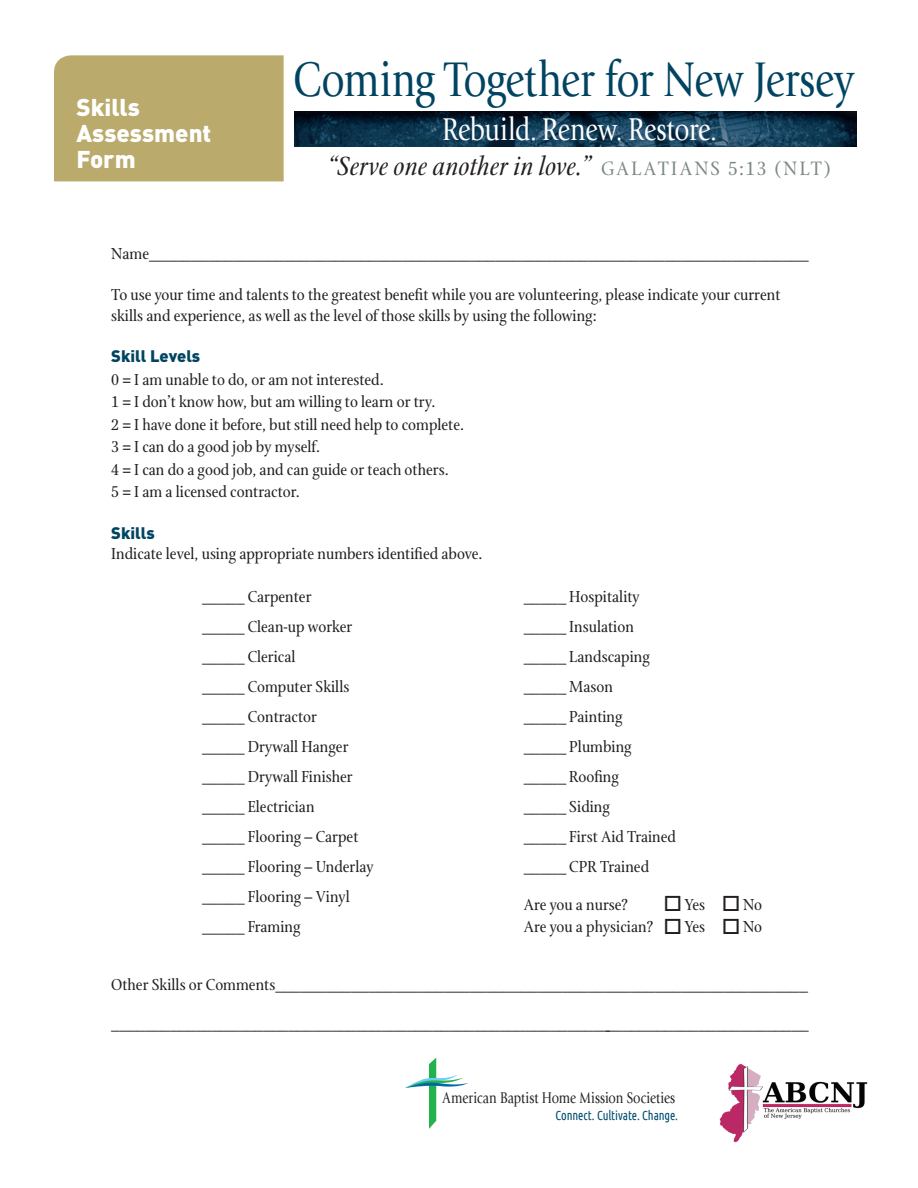
<style>
.page{position:relative;width:918px;height:1188px;background:#fff}
.page>*{position:absolute;margin:0;border:0;box-sizing:border-box;transform-origin:0 0}
.t1{font:51px "Giovanni";letter-spacing:-.005em;color:#004462;scale:.8 1}
.t2{font:33px "Giovanni";letter-spacing:-.005em;color:#fff;scale:.8 1}
.t3{font:italic 28.5px "Stone Print";color:#231f20}
.t4{font:900 24px/25.8px "DINOT";color:#fff}
.t5{font:21px "Stone Print";color:#7c8887}
.t6{font:17.25px/30px "Stone Print";color:#231f20}
.t7{font:900 16.5px "DINOT";color:#004462}
.t8{font:16.2px "Giovanni";color:#231f20;scale:.8 1}
.t9{font:13.05px "Ubuntu Condensed";letter-spacing:-.005em;color:#004f70;scale:.93 1}
.s1{font-style:normal;font-size:21px;color:#7c8887}
</style>
<div class="page">
<div style="left:54px;top:55px;width:230px;height:126px;background:#baab6d"></div>
<img style="left:295px;top:111px;width:561px;height:36px">
<svg style="left:405px;top:1058px;width:63px;height:71px"></svg>
<img style="left:719px;top:1063px;width:149px;height:80px">
<h3 class="t4" style="left:76px;top:93px;width:136px">Skills<br>Assessment<br>Form</h3>
<h1 class="t1" style="left:293px;top:49px;width:703px">Coming Together for New Jersey</h1>
<h2 class="t2" style="left:442px;top:110px;width:345px">Rebuild. Renew. Restore.</h2>
<h3 class="t3" style="left:328px;top:149px;width:470px">“Serve one another in love.” <span class="s1">Galatians 5:13 (NLT</span></h3>
<p class="t5" style="left:824px;top:156px;width:8px">)</p>
<p class="t6" style="left:111px;top:239px;width:699px">Name______________________________________________________________________________</p>
<p class="t6" style="left:111px;top:285px;width:671px;line-height:20.7px">To use your time and talents to the greatest benefit while you are volunteering, please indicate your current skills and experience, as well as the level of those skills by using the following:</p>
<p class="t7" style="left:111px;top:343px;width:91px">Skill Levels</p>
<p class="t6" style="left:111px;top:368px;width:354px;line-height:22.5px">0 = I am unable to do, or am not interested.<br>1 = I don’t know how, but am willing to learn or try.<br>2 = I have done it before, but still need help to complete.<br>3 = I can do a good job by myself.<br>4 = I can do a good job, and can guide or teach others.<br>5 = I am a licensed contractor.</p>
<p class="t7" style="left:111px;top:520px;width:45px">Skills</p>
<p class="t6" style="left:111px;top:539px;width:373px">Indicate level, using appropriate numbers identified above.</p>
<p class="t6" style="left:202px;top:582px;width:173px">_____ Carpenter<br>_____ Clean-up worker _____ Clerical<br>_____ Computer Skills _____ Contractor<br>_____ Drywall Hanger _____ Drywall Finisher _____ Electrician<br>_____ Flooring – Carpet _____ Flooring – Underlay _____ Flooring – Vinyl _____ Framing</p>
<p class="t6" style="left:524px;top:582px;width:154px">_____ Hospitality _____ Insulation _____ Landscaping _____ Mason<br>_____ Painting<br>_____ Plumbing _____ Roofing<br>_____ Siding<br>_____ First Aid Trained _____ CPR Trained</p>
<p class="t6" style="left:524px;top:893px;width:240px;line-height:22.5px;text-align:right">□Yes □No<br>Are you a physician? □Yes □No</p>
<p class="t6" style="left:524px;top:889px;width:106px">Are you a nurse?</p>
<p class="t6" style="left:111px;top:969px;width:698px">Other Skills or Comments_______________________________________________________________</p>
<p class="t6" style="left:111px;top:1008px;width:699px">___________________________________________________________________________________</p>
<p class="t8" style="left:443px;top:1088px;width:292px">American Baptist Home Mission Societies</p>
<p class="t9" style="left:556px;top:1107px;width:133px">Connect. Cultivate. Change.</p>
</div>
